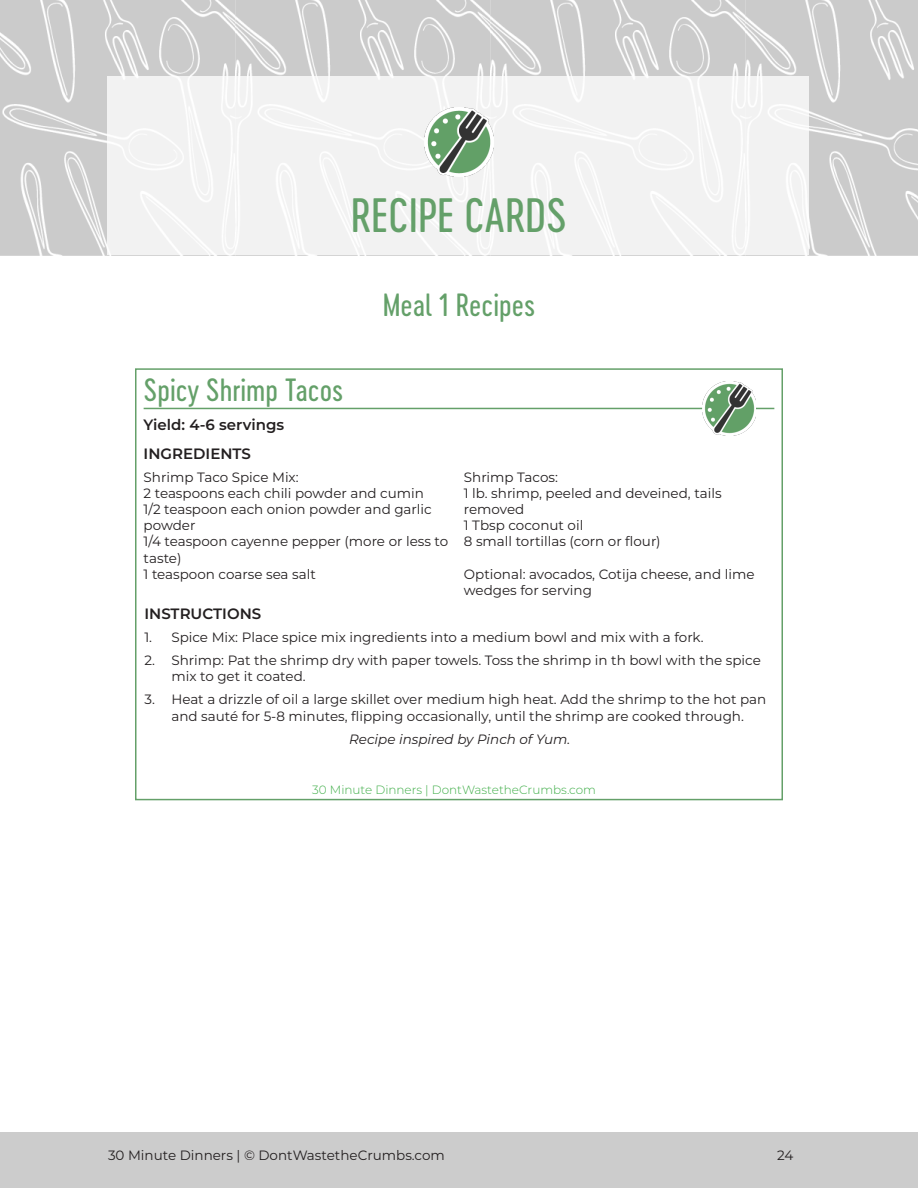
<style>
.page{position:relative;width:918px;height:1188px;background:#fff}
.page>*{position:absolute;margin:0;border:0;box-sizing:border-box;transform-origin:0 0}
.Heading_1{font:45px "Cervo Neue Regular Neue";color:#64a069}
.Recipe_Card_Title{font:30px "Cervo Neue Regular Neue";color:#64a069}
.Subheading_2{font:30px "Cervo Neue Regular Neue";color:#64a069}
.t1{font:600 15px "Montserrat";color:#231f20}
.t2{font:13.5px/16.2px "Montserrat";color:#231f20}
.t3{font:italic 13.5px "Montserrat";color:#231f20}
.t4{font:300 12px "Montserrat";color:#40ae49}
</style>
<div class="page">
<div style="left:0;top:1133px;width:918px;height:55px;background:#ccc"></div>
<img style="left:0;top:0;width:918px;height:255px">
<div style="left:107px;top:77px;width:702px;height:178px;background:#f2f2f2"></div>
<img style="left:425px;top:108px;width:68px;height:68px">
<div style="left:135px;top:368px;width:648px;height:432px;border:2px solid #64a069"></div>
<hr style="left:144px;top:408px;width:630px;height:1px;background:#64a069">
<img style="left:703px;top:382px;width:53px;height:53px">
<p class="Heading_1" style="left:351px;top:185px;width:218px">RECIPE CARDS</p>
<p class="Subheading_2" style="left:383px;top:285px;width:154px">Meal 1 Recipes</p>
<p class="Recipe_Card_Title" style="left:144px;top:370px;width:201px">Spicy Shrimp Tacos</p>
<p class="t1" style="left:144px;top:414px;width:142px">Yield: 4-6 servings</p>
<p class="t1" style="left:144px;top:443px;width:109px">INGREDIENTS</p>
<p class="t2" style="left:144px;top:468px;width:156px">Shrimp Taco Spice Mix:</p>
<p class="t2" style="left:144px;top:484px;width:282px">2 teaspoons each chili powder and cumin</p>
<p class="t2" style="left:144px;top:501px;width:290px">1/2 teaspoon each onion powder and garlic powder</p>
<p class="t2" style="left:144px;top:533px;width:306px">1/4 teaspoon cayenne pepper (more or less to taste)</p>
<p class="t2" style="left:144px;top:565px;width:174px">1 teaspoon coarse sea salt</p>
<p class="t2" style="left:464px;top:468px;width:96px">Shrimp Tacos:</p>
<p class="t2" style="left:464px;top:484px;width:259px">1 lb. shrimp, peeled and deveined, tails removed</p>
<p class="t2" style="left:464px;top:517px;width:121px">1 Tbsp coconut oil</p>
<p class="t2" style="left:464px;top:533px;width:198px">8 small tortillas (corn or flour)</p>
<p class="t2" style="left:464px;top:565px;width:292px">Optional: avocados, Cotija cheese, and lime wedges for serving</p>
<p class="t1" style="left:144px;top:603px;width:118px">INSTRUCTIONS</p>
<p class="t2" style="left:144px;top:629px;width:561px">1. Spice Mix: Place spice mix ingredients into a medium bowl and mix with a fork.</p>
<p class="t2" style="left:171px;top:652px;width:591px;text-indent:-27px">2. Shrimp: Pat the shrimp dry with paper towels. Toss the shrimp in th bowl with the spice mix to get it coated.</p>
<p class="t2" style="left:144px;top:691px;width:623px;text-align:center">3. Heat a drizzle of oil a large skillet over medium high heat. Add the shrimp to the hot pan and sauté for 5-8 minutes, flipping occasionally, until the shrimp are cooked through.</p>
<p class="t3" style="left:349px;top:729px;width:223px">Recipe inspired by Pinch of Yum.</p>
<p class="t4" style="left:312px;top:782px;width:285px">30 Minute Dinners | DontWastetheCrumbs.com</p>
<p class="t2" style="left:108px;top:1147px;width:338px">30 Minute Dinners | © DontWastetheCrumbs.com</p>
<p class="t2" style="left:777px;top:1147px;width:18px">24</p>
</div>
